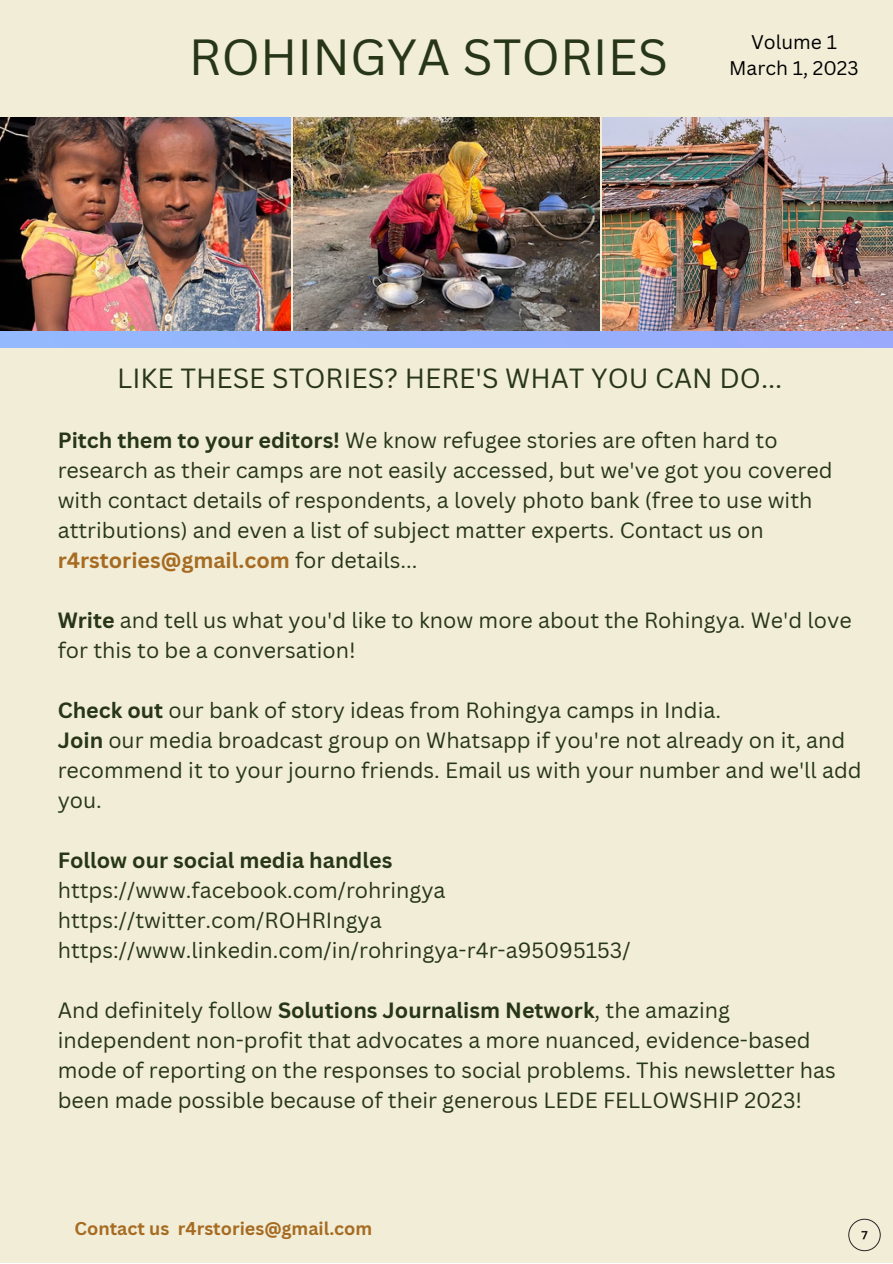
<style>
.page{position:relative;width:893px;height:1264px;background:#fff}
.page>*{position:absolute;margin:0;border:0;box-sizing:border-box;transform-origin:0 0}
.t1{font:49.5px "Canva Sans";color:#283618}
.t2{font:27px "Canva Sans";color:#283618}
.t3{font:21.45px/30px "Canva Sans";color:#283618}
.t4{font:700 21.45px "Canva Sans";color:#283618}
.t5{font:19.2px/25.8px "Canva Sans";color:#000;text-align:center}
.t6{font:700 18px "Canva Sans";color:#a66b21}
.s1{font-weight:700}
.s2{font-weight:700;color:#a66b21}
</style>
<div class="page">
<div style="left:0;top:0;width:892px;height:1262px;background:#f1edd7"></div>
<img style="left:0;top:117px;width:290px;height:214px">
<img style="left:293px;top:117px;width:306px;height:214px">
<img style="left:603px;top:117px;width:289px;height:214px">
<div style="left:0;top:331px;width:892px;height:16px;background:#94b2fd"></div>
<svg style="left:848px;top:1218px;width:32px;height:33px"></svg>
<h1 class="t1" style="left:189px;top:22px;width:480px">ROHINGYA STORIES</h1>
<p class="t5" style="left:729px;top:28px;width:131px">Volume 1<br>March 1, 2023</p>
<p class="t2" style="left:117px;top:359px;width:666px">LIKE THESE STORIES? HERE'S WHAT YOU CAN DO...</p>
<p class="t3" style="left:58px;top:424px;width:776px"><span class="s1">Pitch them to your editors!</span> We know refugee stories are often hard to research as their camps are not easily accessed, but we've got you covered with contact details of respondents, a lovely photo bank (free to use with attributions) and even a list of subject matter experts. Contact us on <span class="s2">r4rstories@gmail.com</span> for details...</p>
<p class="t3" style="left:58px;top:604px;width:795px"><span class="s1">Write</span> and tell us what you'd like to know more about the Rohingya. We'd love for this to be a conversation!</p>
<p class="t3" style="left:58px;top:694px;width:805px"><span class="s1">Check out</span> our bank of story ideas from Rohingya camps in India.<br><span class="s1">Join</span> our media broadcast group on Whatsapp if you're not already on it, and recommend it to your journo friends. Email us with your number and we'll add you.</p>
<p class="t4" style="left:58px;top:845px;width:336px">Follow our social media handles</p>
<p class="t3" style="left:58px;top:874px;width:574px">https://www.facebook.com/rohringya https://twitter.com/ROHRIngya https://www.linkedin.com/in/rohringya-r4r-a95095153/</p>
<p class="t3" style="left:58px;top:994px;width:779px">And definitely follow <span class="s1">Solutions Journalism Network</span>, the amazing independent non-profit that advocates a more nuanced, evidence-based mode of reporting on the responses to social problems. This newsletter has been made possible because of their generous LEDE FELLOWSHIP 2023!</p>
<p class="t6" style="left:75px;top:1216px;width:299px">Contact us r4rstories@gmail.com</p>
</div>
